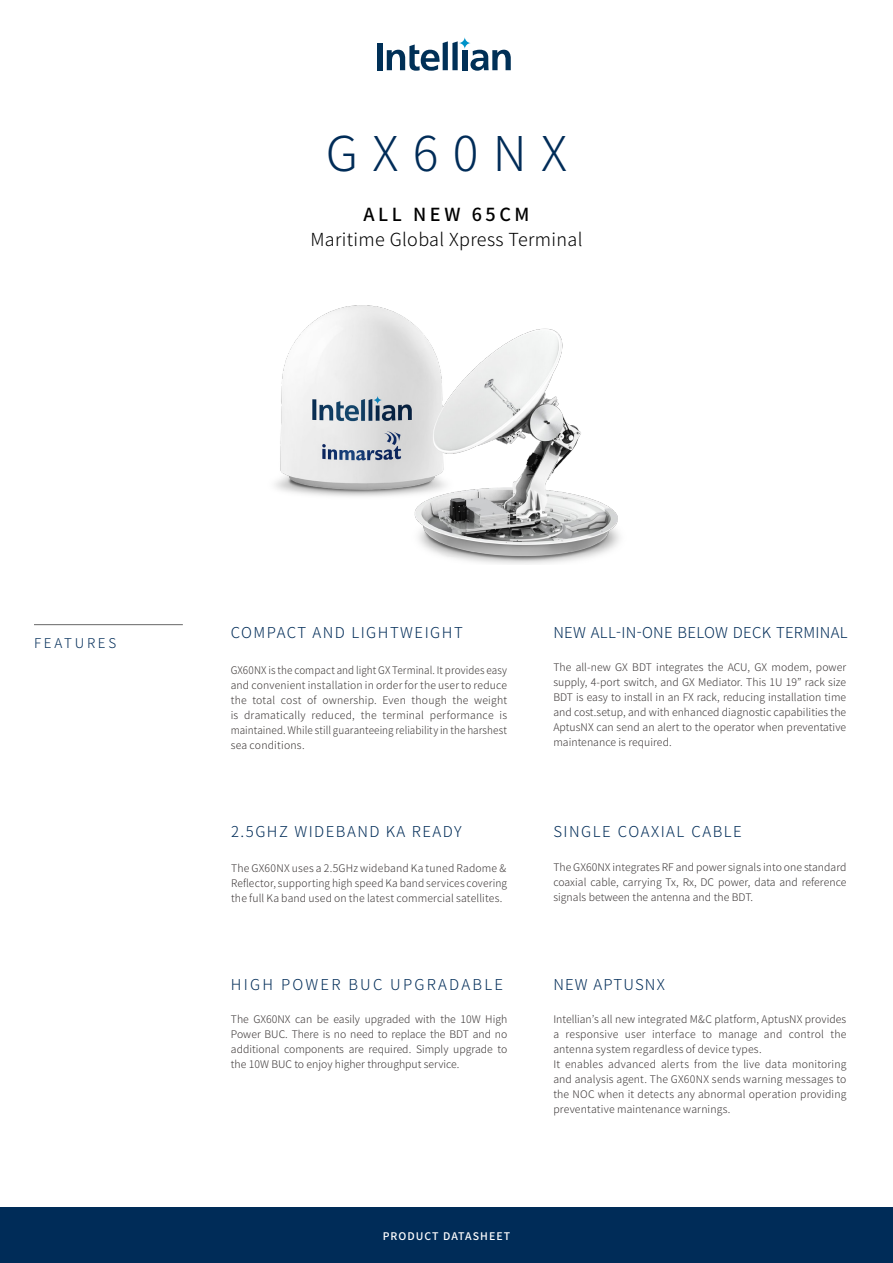
<style>
.page{position:relative;width:893px;height:1263px;background:#fff}
.page>*{position:absolute;margin:0;border:0;box-sizing:border-box;transform-origin:0 0}
.t1{font:300 48px "Noto Sans KR";letter-spacing:.3em;color:#002c58}
.t2{font:300 18px "Noto Sans KR";letter-spacing:.02em;color:#000}
.t3{font:500 18px "Noto Sans KR";letter-spacing:.2em;color:#000}
.t4{font:300 15px "Noto Sans KR";letter-spacing:.1em;color:#002c58}
.t5{font:300 15px "Noto Sans KR";letter-spacing:.02em;color:#002c58}
.t6{font:300 15px "Noto Sans KR";letter-spacing:.15em;color:#002c58}
.t7{font:300 15px "Noto Sans KR";letter-spacing:.08em;color:#002c58}
.t8{font:300 13.5px "Noto Sans CJ Kkr";letter-spacing:.2em;color:#002c58}
.t9{font:300 10.5px/15px "Noto Sans CJ Kkr";letter-spacing:.01em;color:#3c3737;text-align:justify}
.t10{font:300 10.5px/15px "Noto Sans CJ Kkr";letter-spacing:.01em;color:#3b3635;text-align:justify;scale:.95 1}
.t11{font:500 10.5px "Noto Sans KR";letter-spacing:.1em;color:#fff}
</style>
<div class="page">
<hr style="left:34px;top:624px;width:149px;height:1px;background:#666">
<div style="left:0;top:1208px;width:893px;height:55px;background:#002c58"></div>
<div style="left:377px;top:43px;width:5px;height:27px;background:#003057"></div>
<svg style="left:387px;top:38px;width:124px;height:33px"></svg>
<img style="left:274px;top:305px;width:346px;height:259px">
<h1 class="t1" style="left:326px;top:126px;width:243px">GX60NX</h1>
<h2 class="t3" style="left:363px;top:204px;width:168px">ALL NEW 65CM</h2>
<h2 class="t2" style="left:310px;top:229px;width:274px">Maritime Global Xpress Terminal</h2>
<p class="t8" style="left:34px;top:635px;width:84px">FEATURES</p>
<h3 class="t4" style="left:231px;top:624px;width:234px">COMPACT AND LIGHTWEIGHT</h3>
<p class="t10" style="left:231px;top:663px;width:292px">GX60NX is the compact and light GX Terminal. It provides easy and convenient installation in order for the user to reduce the total cost of ownership. Even though the weight is dramatically reduced, the terminal performance is maintained. While still guaranteeing reliability in the harshest sea conditions.</p>
<h3 class="t4" style="left:231px;top:823px;width:232px">2.5GHZ WIDEBAND KA READY</h3>
<p class="t9" style="left:231px;top:861px;width:278px">The GX60NX uses a 2.5GHz wideband Ka tuned Radome &amp; Reflector, supporting high speed Ka band services covering the full Ka band used on the latest commercial satellites.</p>
<h3 class="t6" style="left:231px;top:976px;width:274px">HIGH POWER BUC UPGRADABLE</h3>
<p class="t9" style="left:231px;top:1012px;width:278px">The GX60NX can be easily upgraded with the 10W High Power BUC. There is no need to replace the BDT and no additional components are required. Simply upgrade to the 10W BUC to enjoy higher throughput service.</p>
<h3 class="t5" style="left:553px;top:624px;width:296px">NEW ALL-IN-ONE BELOW DECK TERMINAL</h3>
<p class="t9" style="left:553px;top:660px;width:294px">The all-new GX BDT integrates the ACU, GX modem, power supply, 4-port switch, and GX Mediator. This 1U 19” rack size BDT is easy to install in an FX rack, reducing installation time and cost.setup, and with enhanced diagnostic capabilities the AptusNX can send an alert to the operator when preventative maintenance is required.</p>
<h3 class="t4" style="left:553px;top:823px;width:190px">SINGLE COAXIAL CABLE</h3>
<p class="t9" style="left:553px;top:860px;width:295px">The GX60NX integrates RF and power signals into one standard coaxial cable, carrying Tx, Rx, DC power, data and reference signals between the antenna and the BDT.</p>
<h3 class="t7" style="left:553px;top:976px;width:113px">NEW APTUSNX</h3>
<p class="t9" style="left:553px;top:1012px;width:295px;text-align:left">Intellian’s all new integrated M&amp;C platform, AptusNX provides a responsive user interface to manage and control the antenna system regardless of device types.<br>It enables advanced alerts from the live data monitoring and analysis agent. The GX60NX sends warning messages to the NOC when it detects any abnormal operation providing preventative maintenance warnings.</p>
<p class="t11" style="left:383px;top:1230px;width:129px">PRODUCT DATASHEET</p>
</div>
